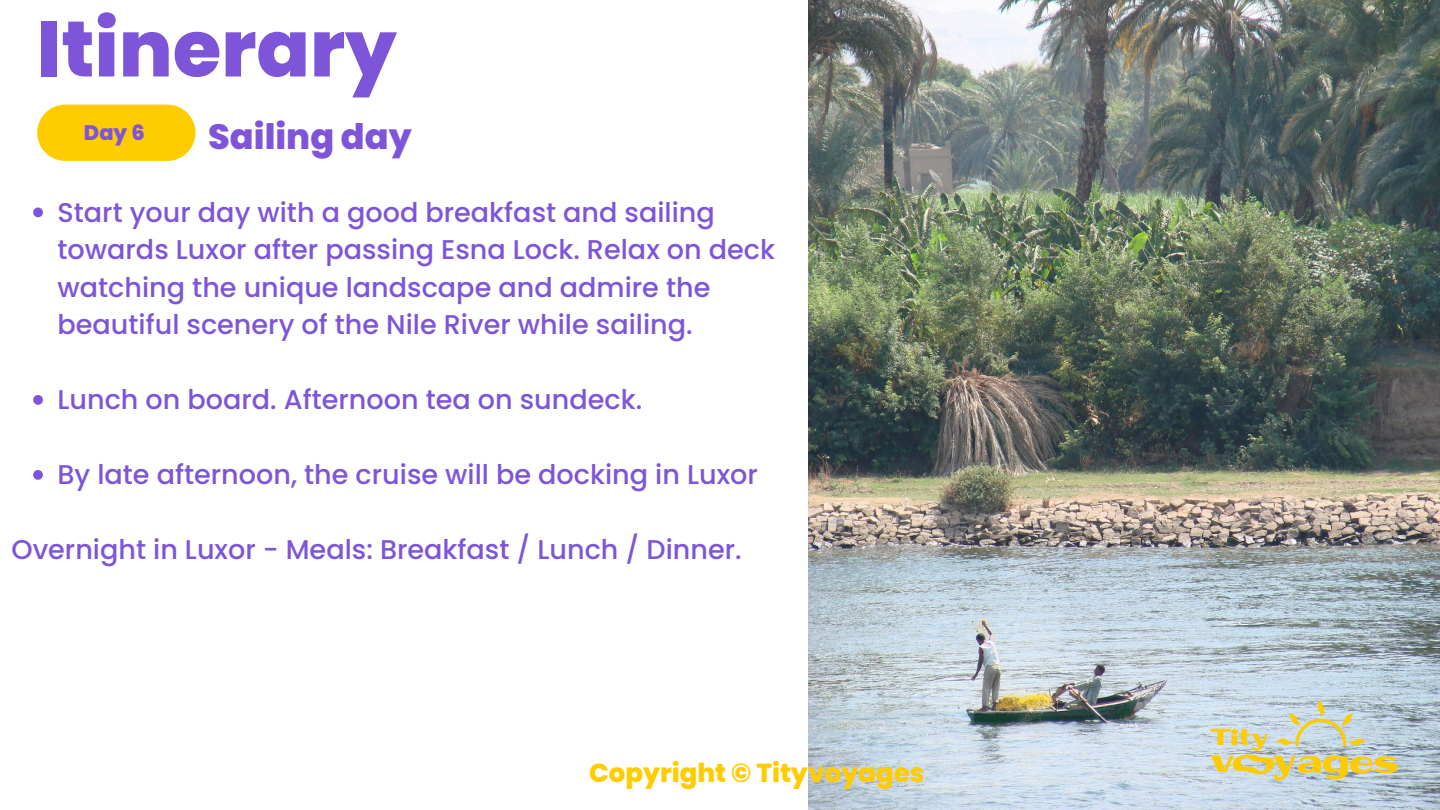
<style>
.page{position:relative;width:1440px;height:810px;background:#fff}
.page>*{position:absolute;margin:0;border:0;box-sizing:border-box;transform-origin:0 0}
.t1{font:800 78.7px "Poppins";color:#7e55d9}
.t2{font:800 35.1px "Poppins";color:#7e55d9}
.t3{font:500 27.1px/37.5px "Poppins";color:#7e55d9}
.t4{font:800 26px "Poppins";color:#fc0}
.t5{font:800 21px "Poppins";color:#7e55d9}
</style>
<div class="page">
<div style="left:37px;top:105px;width:158px;height:56px;background:#fc0;border-radius:28px"></div>
<img style="left:808px;top:0;width:632px;height:810px">
<img style="left:1198px;top:691px;width:212px;height:99px">
<svg style="left:33px;top:208px;width:10px;height:9px"></svg>
<svg style="left:33px;top:395px;width:10px;height:10px"></svg>
<svg style="left:33px;top:470px;width:10px;height:10px"></svg>
<p class="t1" style="left:37px;top:-6px;width:361px">Itinerary</p>
<h2 class="t2" style="left:208px;top:112px;width:205px">Sailing day</h2>
<p class="t5" style="left:84px;top:118px;width:62px">Day 6</p>
<p class="t3" style="left:58px;top:194px;width:719px">Start your day with a good breakfast and sailing towards Luxor after passing Esna Lock. Relax on deck watching the unique landscape and admire the beautiful scenery of the Nile River while sailing.</p>
<p class="t3" style="left:58px;top:381px;width:586px">Lunch on board. Afternoon tea on sundeck.</p>
<p class="t3" style="left:58px;top:456px;width:702px">By late afternoon, the cruise will be docking in Luxor</p>
<h3 class="t3" style="left:11px;top:531px;width:732px">Overnight in Luxor - Meals: Breakfast / Lunch / Dinner.</h3>
<h3 class="t4" style="left:589px;top:754px;width:337px">Copyright © Tityvoyages</h3>
</div>
